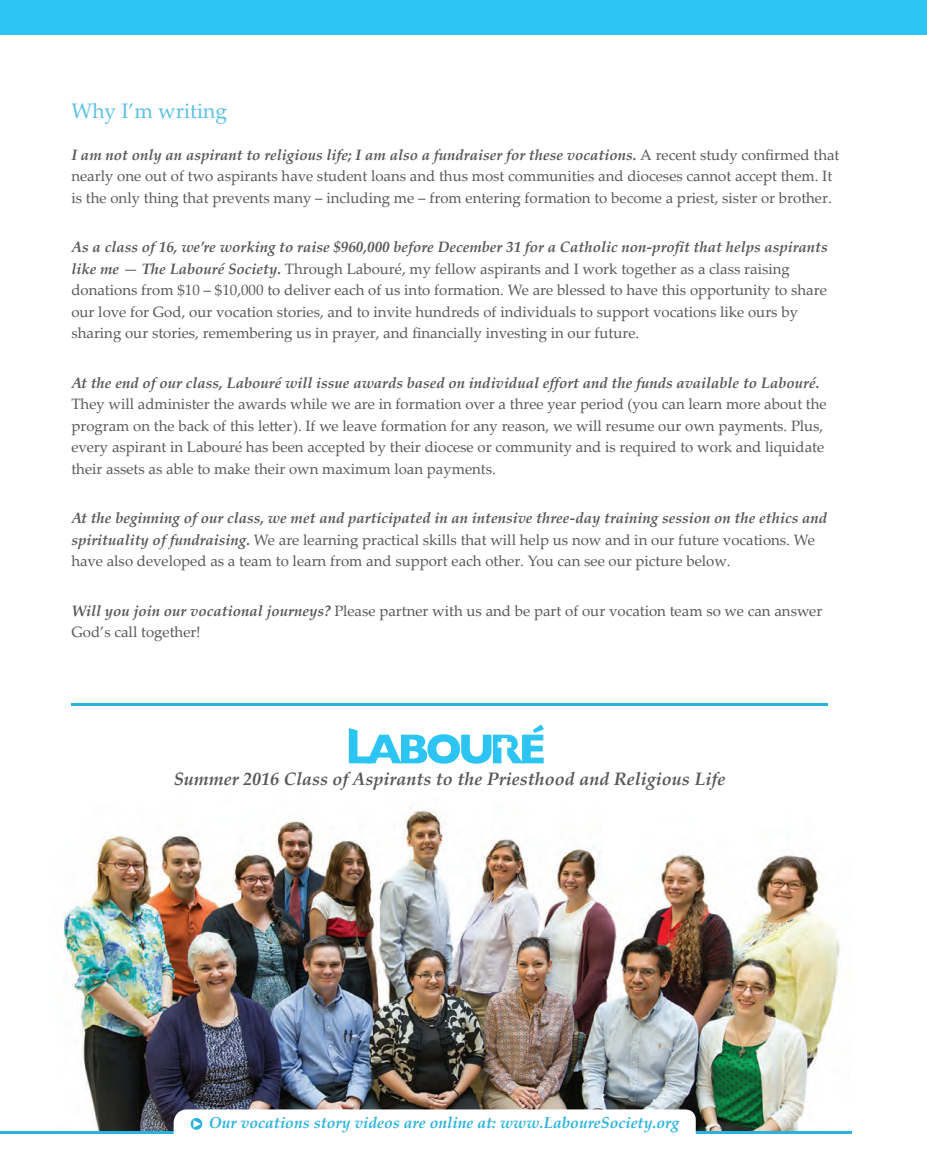
<style>
.page{position:relative;width:927px;height:1170px;background:#fff}
.page>*{position:absolute;margin:0;border:0;box-sizing:border-box;transform-origin:0 0}
.Body_Text{font:21px "Palatino Linotype";color:#5cc0e5}
.Body_Text-2{font:italic 700 18px "Palatino Linotype";color:#57585a}
.Body_Text-3{font:italic 700 15.75px "Palatino Linotype";color:#28b3de}
.Body_Text-4{font:15px/21.5px "Palatino Linotype";color:#57585a}
.s1{font-weight:700;font-style:italic}
</style>
<div class="page">
<img style="left:60px;top:810px;width:780px;height:321px">
<div style="left:0;top:0;width:927px;height:34px;background:#2bc4f3"></div>
<svg style="left:349px;top:725px;width:195px;height:39px"></svg>
<hr style="left:71px;top:704px;width:757px;height:2px;background:#28b3de">
<hr style="left:0;top:1131px;width:852px;height:3px;background:#28b3de">
<svg style="left:173px;top:1109px;width:524px;height:25px"></svg>
<p class="Body_Text" style="left:71px;top:96px;width:157px">Why I’m writing</p>
<p class="Body_Text-4" style="left:71px;top:144px;width:770px"><span class="s1">I am not only an aspirant to religious life; I am also a fundraiser for these vocations.</span> A recent study confirmed that nearly one out of two aspirants have student loans and thus most communities and dioceses cannot accept them. It is the only thing that prevents many – including me – from entering formation to become a priest, sister or brother.</p>
<p class="Body_Text-4" style="left:71px;top:236px;width:758px"><span class="s1">As a class of 16, we’re working to raise $960,000 before December 31 for a Catholic non-profit that helps aspirants like me — The Labouré Society.</span> Through Labouré, my fellow aspirants and I work together as a class raising donations from $10 – $10,000 to deliver each of us into formation. We are blessed to have this opportunity to share our love for God, our vocation stories, and to invite hundreds of individuals to support vocations like ours by sharing our stories, remembering us in prayer, and financially investing in our future.</p>
<p class="Body_Text-4" style="left:71px;top:371px;width:757px"><span class="s1">At the end of our class, Labouré will issue awards based on individual effort and the funds available to Labouré.<br></span>They will administer the awards while we are in formation over a three year period (you can learn more about the program on the back of this letter). If we leave formation for any reason, we will resume our own payments. Plus, every aspirant in Labouré has been accepted by their diocese or community and is required to work and liquidate their assets as able to make their own maximum loan payments.</p>
<p class="Body_Text-4" style="left:71px;top:507px;width:757px"><span class="s1">At the beginning of our class, we met and participated in an intensive three-day training session on the ethics and spirituality of fundraising.</span> We are learning practical skills that will help us now and in our future vocations. We have also developed as a team to learn from and support each other. You can see our picture below.</p>
<p class="Body_Text-4" style="left:71px;top:599px;width:753px"><span class="s1">Will you join our vocational journeys?</span> Please partner with us and be part of our vocation team so we can answer<br>God’s call together!</p>
<p class="Body_Text-2" style="left:174px;top:766px;width:553px">Summer 2016 Class of Aspirants to the Priesthood and Religious Life</p>
<p class="Body_Text-3" style="left:209px;top:1111px;width:472px">Our vocations story videos are online at: www.LaboureSociety.org</p>
</div>
